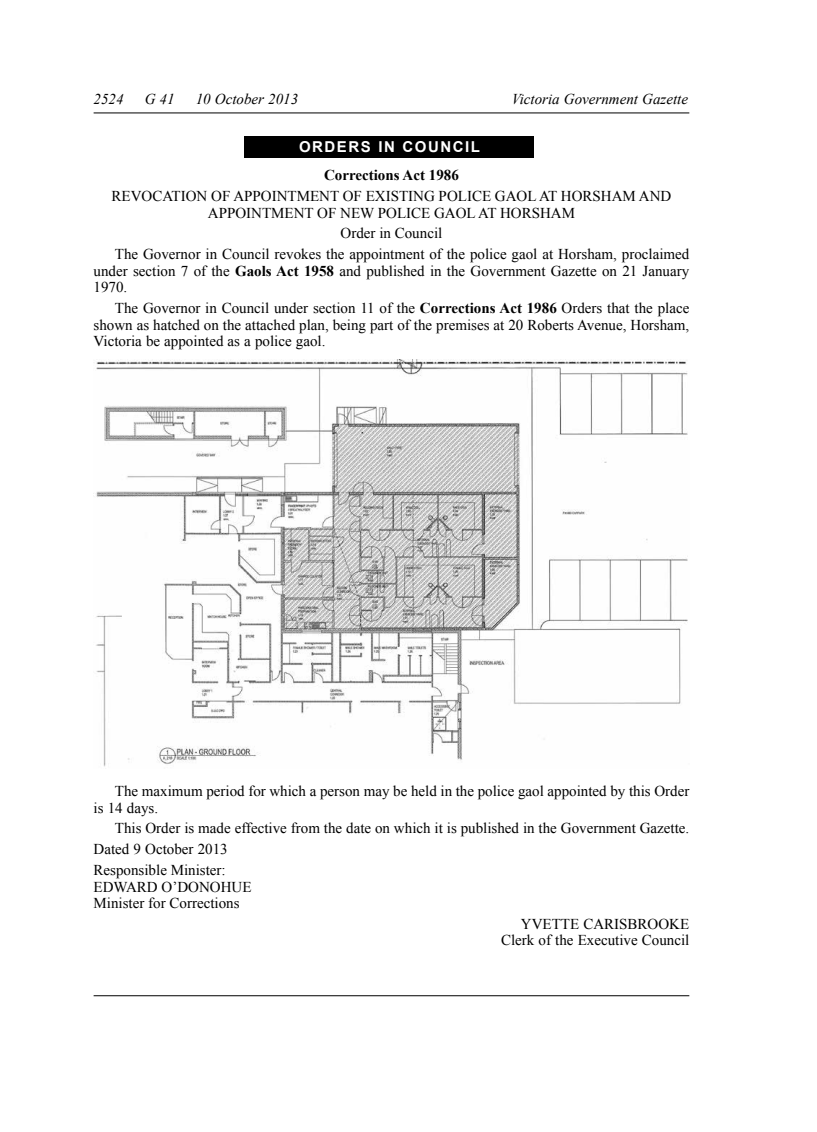
<style>
.page{position:relative;width:817px;height:1132px;background:#fff}
.page>*{position:absolute;margin:0;border:0;box-sizing:border-box;transform-origin:0 0}
.Body{font:15px/16.5px "Times New Roman";color:#000;text-align:justify}
.OIC_heading_2{font:15px/16.5px "Times New Roman";color:#000;text-align:center}
.Body_no_indent{font:15px/16.5px "Times New Roman";color:#000;text-align:right}
.t1{font:italic 15px "Times New Roman";color:#000}
.OIC_heading_1{font:700 15px "Times New Roman";color:#000}
.Reversed_headings{font:700 15px "Arial";letter-spacing:.1em;color:#fff}
.OIC_heading_3{font:15px "Times New Roman";color:#000}
.s1{font-weight:700}
</style>
<div class="page">
<hr style="left:94px;top:112px;width:595px;height:1px;background:#000">
<hr style="left:94px;top:995px;width:595px;height:1px;background:#000">
<img style="left:96px;top:359px;width:592px;height:408px">
<div style="left:244px;top:136px;width:290px;height:21px;background:#000"></div>
<p class="t1" style="left:94px;top:89px;width:31px">2524</p>
<p class="t1" style="left:145px;top:89px;width:31px">G 41</p>
<p class="t1" style="left:196px;top:89px;width:104px">10 October 2013</p>
<p class="t1" style="left:511px;top:89px;width:178px">Victoria Government Gazette</p>
<p class="Reversed_headings" style="left:299px;top:137px;width:182px">ORDERS IN COUNCIL</p>
<p class="OIC_heading_1" style="left:324px;top:165px;width:136px">Corrections Act 1986</p>
<p class="OIC_heading_2" style="left:112px;top:187px;width:561px">REVOCATION OF APPOINTMENT OF EXISTING POLICE GAOL AT HORSHAM AND<br>APPOINTMENT OF NEW POLICE GAOL AT HORSHAM</p>
<p class="OIC_heading_3" style="left:340px;top:223px;width:103px">Order in Council</p>
<p class="Body" style="left:94px;top:245px;width:597px;text-indent:21px">The Governor in Council revokes the appointment of the police gaol at Horsham, proclaimed under section 7 of the <span class="s1">Gaols Act 1958</span> and published in the Government Gazette on 21 January 1970.</p>
<p class="Body" style="left:94px;top:299px;width:597px;text-indent:21px">The Governor in Council under section 11 of the <span class="s1">Corrections Act 1986</span> Orders that the place shown as hatched on the attached plan, being part of the premises at 20 Roberts Avenue, Horsham, Victoria be appointed as a police gaol.</p>
<p class="Body" style="left:94px;top:782px;width:597px;text-indent:21px">The maximum period for which a person may be held in the police gaol appointed by this Order is 14 days.</p>
<p class="Body" style="left:115px;top:819px;width:576px">This Order is made effective from the date on which it is published in the Government Gazette.</p>
<p class="Body_no_indent" style="left:94px;top:840px;width:136px">Dated 9 October 2013</p>
<p class="Body" style="left:94px;top:861px;width:134px">Responsible Minister:</p>
<p class="Body" style="left:94px;top:877px;width:159px">EDWARD O’DONOHUE<br>Minister for Corrections</p>
<p class="Body_no_indent" style="left:501px;top:915px;width:190px">YVETTE CARISBROOKE<br>Clerk of the Executive Council</p>
</div>
